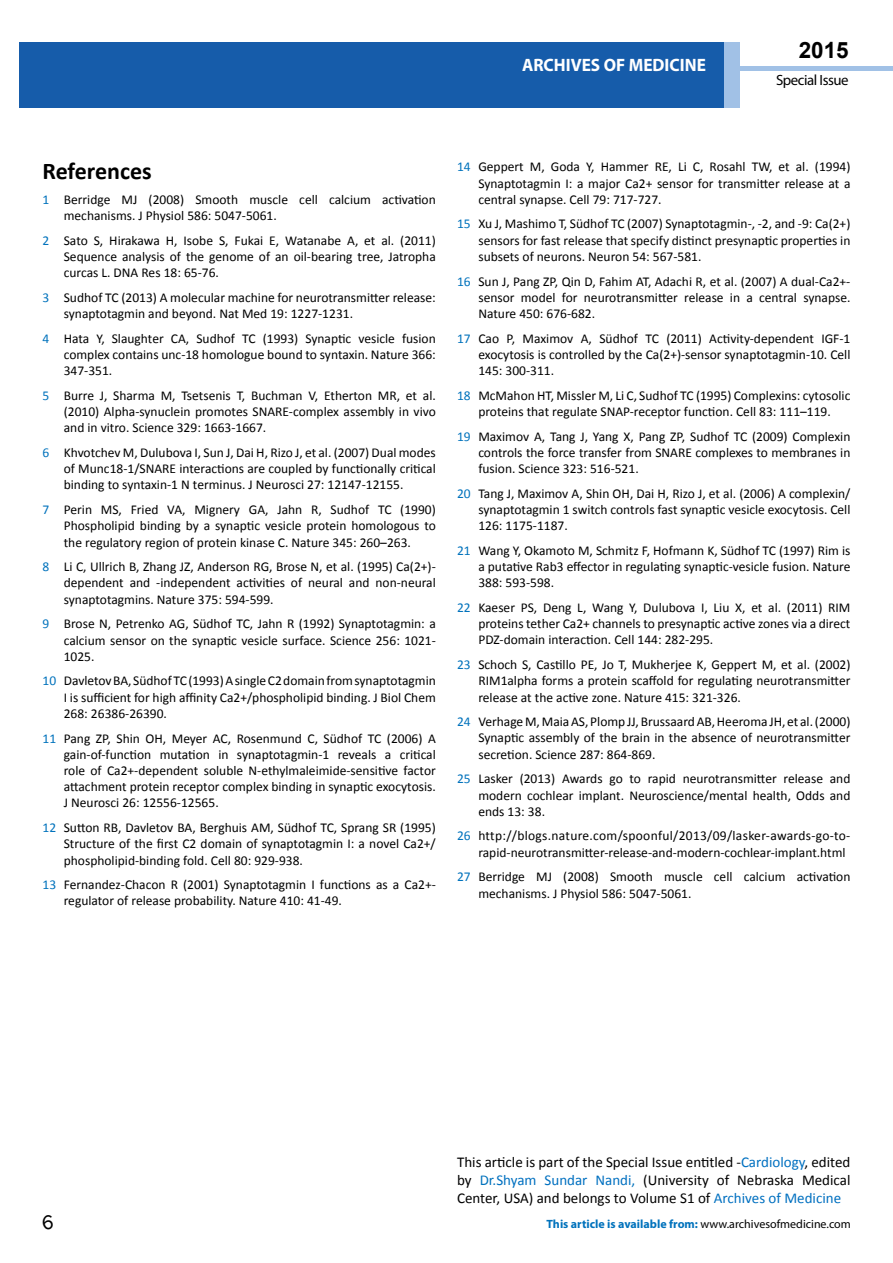
<style>
.page{position:relative;width:893px;height:1263px;background:#fff}
.page>*{position:absolute;margin:0;border:0;box-sizing:border-box;transform-origin:0 0}
.t1{font:25.5px "Tunga";color:#000}
.t2{font:700 24px "Calibri";color:#000}
.t3{font:700 22.5px "Arial";color:#000}
.t4{font:700 18px "Myriad Pro";color:#fff;scale:.96 1}
.t5{font:15px/18px "Calibri";color:#000;text-align:justify}
.t6{font:14.85px "Myriad Pro";letter-spacing:-.03em;color:#000}
.t7{font:13.5px/16.2px "Calibri";color:#000;text-align:justify}
.t8{font:700 12px "Myriad Pro";color:#0072bc}
.s1{color:#0072bc}
.s2{color:#0070c0}
.s3{font-weight:400;color:#000}
</style>
<div class="page">
<div style="left:722px;top:66px;width:171px;height:5px;background:#a1c1e6"></div>
<div style="left:19px;top:42px;width:706px;height:66px;background:#165caa"></div>
<div style="left:725px;top:42px;width:15px;height:66px;background:#a1c1e6"></div>
<h3 class="t4" style="left:522px;top:53px;width:193px">ARCHIVES OF MEDICINE</h3>
<h3 class="t3" style="left:799px;top:35px;width:52px">2015</h3>
<p class="t6" style="left:776px;top:71px;width:74px">Special Issue</p>
<h2 class="t2" style="left:43px;top:156px;width:111px">References</h2>
<p class="t7" style="left:64px;top:191px;width:374px;text-indent:-21px"><span class="s1">1</span> Berridge MJ (2008) Smooth muscle cell calcium activation mechanisms. J Physiol 586: 5047-5061.</p>
<p class="t7" style="left:64px;top:232px;width:374px;text-indent:-21px"><span class="s1">2</span> Sato S, Hirakawa H, Isobe S, Fukai E, Watanabe A, et al. (2011)<br>Sequence analysis of the genome of an oil-bearing tree, Jatropha curcas L. DNA Res 18: 65-76.</p>
<p class="t7" style="left:64px;top:289px;width:374px;text-indent:-21px"><span class="s1">3</span> Sudhof TC (2013) A molecular machine for neurotransmitter release: synaptotagmin and beyond. Nat Med 19: 1227-1231.</p>
<p class="t7" style="left:64px;top:330px;width:374px;text-indent:-21px"><span class="s1">4</span> Hata Y, Slaughter CA, Sudhof TC (1993) Synaptic vesicle fusion complex contains unc-18 homologue bound to syntaxin. Nature 366:<br>347-351.</p>
<p class="t7" style="left:64px;top:387px;width:374px;text-indent:-21px"><span class="s1">5</span> Burre J, Sharma M, Tsetsenis T, Buchman V, Etherton MR, et al. (2010) Alpha-synuclein promotes SNARE-complex assembly in vivo and in vitro. Science 329: 1663-1667.</p>
<p class="t7" style="left:64px;top:444px;width:374px;text-indent:-21px"><span class="s1">6</span> Khvotchev M, Dulubova I, Sun J, Dai H, Rizo J, et al. (2007) Dual modes of Munc18-1/SNARE interactions are coupled by functionally critical binding to syntaxin-1 N terminus. J Neurosci 27: 12147-12155.</p>
<p class="t7" style="left:64px;top:502px;width:374px;text-indent:-21px"><span class="s1">7</span> Perin MS, Fried VA, Mignery GA, Jahn R, Sudhof TC (1990)<br>Phospholipid binding by a synaptic vesicle protein homologous to the regulatory region of protein kinase C. Nature 345: 260–263.</p>
<p class="t7" style="left:64px;top:559px;width:374px;text-indent:-21px"><span class="s1">8</span> Li C, Ullrich B, Zhang JZ, Anderson RG, Brose N, et al. (1995) Ca(2+)- dependent and -independent activities of neural and non-neural synaptotagmins. Nature 375: 594-599.</p>
<p class="t7" style="left:64px;top:616px;width:374px;text-indent:-21px"><span class="s1">9</span> Brose N, Petrenko AG, Südhof TC, Jahn R (1992) Synaptotagmin: a calcium sensor on the synaptic vesicle surface. Science 256: 1021- 1025.</p>
<p class="t7" style="left:64px;top:673px;width:374px;text-indent:-21px"><span class="s1">10</span> Davletov BA, Südhof TC (1993) A single C2 domain from synaptotagmin I is sufficient for high affinity Ca2+/phospholipid binding. J Biol Chem 268: 26386-26390.</p>
<p class="t7" style="left:64px;top:730px;width:374px;text-indent:-21px"><span class="s1">11</span> Pang ZP, Shin OH, Meyer AC, Rosenmund C, Südhof TC (2006) A gain-of-function mutation in synaptotagmin-1 reveals a critical role of Ca2+-dependent soluble N-ethylmaleimide-sensitive factor attachment protein receptor complex binding in synaptic exocytosis.<br>J Neurosci 26: 12556-12565.</p>
<p class="t7" style="left:64px;top:819px;width:374px;text-indent:-21px"><span class="s1">12</span> Sutton RB, Davletov BA, Berghuis AM, Südhof TC, Sprang SR (1995)<br>Structure of the first C2 domain of synaptotagmin I: a novel Ca2+/ phospholipid-binding fold. Cell 80: 929-938.</p>
<p class="t7" style="left:64px;top:877px;width:374px;text-indent:-21px"><span class="s1">13</span> Fernandez-Chacon R (2001) Synaptotagmin I functions as a Ca2+- regulator of release probability. Nature 410: 41-49.</p>
<p class="t7" style="left:478px;top:159px;width:374px;text-indent:-21px"><span class="s1">14</span> Geppert M, Goda Y, Hammer RE, Li C, Rosahl TW, et al. (1994)<br>Synaptotagmin I: a major Ca2+ sensor for transmitter release at a central synapse. Cell 79: 717-727.</p>
<p class="t7" style="left:478px;top:216px;width:374px;text-indent:-21px"><span class="s1">15</span> Xu J, Mashimo T, Südhof TC (2007) Synaptotagmin-, -2, and -9: Ca(2+) sensors for fast release that specify distinct presynaptic properties in subsets of neurons. Neuron 54: 567-581.</p>
<p class="t7" style="left:478px;top:273px;width:374px;text-indent:-21px"><span class="s1">16</span> Sun J, Pang ZP, Qin D, Fahim AT, Adachi R, et al. (2007) A dual-Ca2+- sensor model for neurotransmitter release in a central synapse.<br>Nature 450: 676-682.</p>
<p class="t7" style="left:478px;top:330px;width:374px;text-indent:-21px"><span class="s1">17</span> Cao P, Maximov A, Südhof TC (2011) Activity-dependent IGF-1 exocytosis is controlled by the Ca(2+)-sensor synaptotagmin-10. Cell 145: 300-311.</p>
<p class="t7" style="left:457px;top:387px;width:395px;text-align:center"><span class="s1">18</span> McMahon HT, Missler M, Li C, Sudhof TC (1995) Complexins: cytosolic proteins that regulate SNAP-receptor function. Cell 83: 111–119.</p>
<p class="t7" style="left:478px;top:428px;width:374px;text-indent:-21px"><span class="s1">19</span> Maximov A, Tang J, Yang X, Pang ZP, Sudhof TC (2009) Complexin controls the force transfer from SNARE complexes to membranes in fusion. Science 323: 516-521.</p>
<p class="t7" style="left:478px;top:485px;width:374px;text-indent:-21px"><span class="s1">20</span> Tang J, Maximov A, Shin OH, Dai H, Rizo J, et al. (2006) A complexin/ synaptotagmin 1 switch controls fast synaptic vesicle exocytosis. Cell 126: 1175-1187.</p>
<p class="t7" style="left:478px;top:542px;width:374px;text-indent:-21px"><span class="s1">21</span> Wang Y, Okamoto M, Schmitz F, Hofmann K, Südhof TC (1997) Rim is a putative Rab3 effector in regulating synaptic-vesicle fusion. Nature 388: 593-598.</p>
<p class="t7" style="left:478px;top:599px;width:374px;text-indent:-21px"><span class="s1">22</span> Kaeser PS, Deng L, Wang Y, Dulubova I, Liu X, et al. (2011) RIM proteins tether Ca2+ channels to presynaptic active zones via a direct PDZ-domain interaction. Cell 144: 282-295.</p>
<p class="t7" style="left:478px;top:657px;width:374px;text-indent:-21px"><span class="s1">23</span> Schoch S, Castillo PE, Jo T, Mukherjee K, Geppert M, et al. (2002)<br>RIM1alpha forms a protein scaffold for regulating neurotransmitter release at the active zone. Nature 415: 321-326.</p>
<p class="t7" style="left:478px;top:714px;width:374px;text-indent:-21px"><span class="s1">24</span> Verhage M, Maia AS, Plomp JJ, Brussaard AB, Heeroma JH, et al. (2000)<br>Synaptic assembly of the brain in the absence of neurotransmitter secretion. Science 287: 864-869.</p>
<p class="t7" style="left:478px;top:771px;width:374px;text-indent:-21px"><span class="s1">25</span> Lasker (2013) Awards go to rapid neurotransmitter release and modern cochlear implant. Neuroscience/mental health, Odds and ends 13: 38.</p>
<p class="t7" style="left:478px;top:828px;width:374px;text-indent:-21px"><span class="s1">26</span> http://blogs.nature.com/spoonful/2013/09/lasker-awards-go-to&shy;rapid-neurotransmitter-release-and-modern-cochlear-implant.html</p>
<p class="t7" style="left:478px;top:869px;width:374px;text-indent:-21px"><span class="s1">27</span> Berridge MJ (2008) Smooth muscle cell calcium activation mechanisms. J Physiol 586: 5047-5061.</p>
<p class="t5" style="left:457px;top:1153px;width:395px">This article is part of the Special Issue entitled -<span class="s2">Cardiology</span>, edited by <span class="s1">Dr.</span><span class="s2">Shyam Sundar Nandi</span><span class="s1">,</span> (University of Nebraska Medical Center, USA) and belongs to Volume S1 of <span class="s2">Archives of Medicine</span></p>
<h1 class="t1" style="left:42px;top:1205px;width:14px">6</h1>
<p class="t8" style="left:546px;top:1216px;width:306px">This article is available from: <span class="s3">www.archivesofmedicine.com</span></p>
</div>
